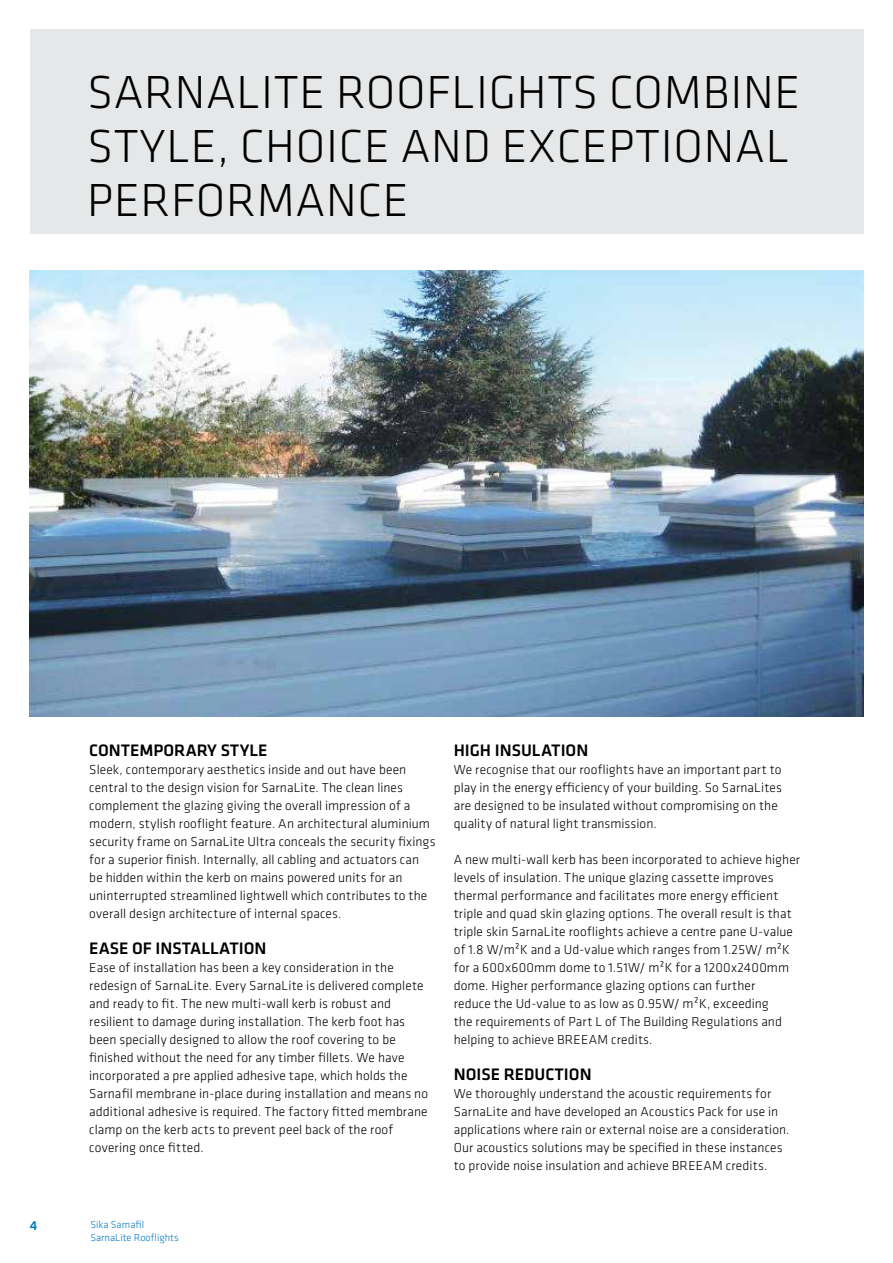
<style>
.page{position:relative;width:893px;height:1263px;background:#fff}
.page>*{position:absolute;margin:0;border:0;box-sizing:border-box;transform-origin:0 0}
.t1{font:300 48px/54px "Klavika";letter-spacing:.015em;color:#000}
.t2{font:500 17.25px "Klavika";color:#000}
.t3{font:300 13.5px/18px "Klavika";letter-spacing:.01em;color:#000}
.t4{font:500 13.5px "Klavika";color:#0079c1}
.t5{font:300 10.5px/12.6px "Klavika";color:#0079c1}
</style>
<div class="page">
<div style="left:30px;top:30px;width:833px;height:204px;background:#e6e7e8"></div>
<img style="left:30px;top:270px;width:833px;height:447px">
<h1 class="t1" style="left:87px;top:65px;width:714px">SARNALITE ROOFLIGHTS COMBINE<br>STYLE, CHOICE AND EXCEPTIONAL<br>PERFORMANCE</h1>
<p class="t2" style="left:89px;top:739px;width:180px">CONTEMPORARY STYLE</p>
<p class="t3" style="left:89px;top:760px;width:348px">Sleek, contemporary aesthetics inside and out have been central to the design vision for SarnaLite. The clean lines complement the glazing giving the overall impression of a modern, stylish rooflight feature. An architectural aluminium security frame on SarnaLite Ultra conceals the security fixings for a superior finish. Internally, all cabling and actuators can be hidden within the kerb on mains powered units for an uninterrupted streamlined lightwell which contributes to the overall design architecture of internal spaces.</p>
<p class="t2" style="left:89px;top:937px;width:179px">EASE OF INSTALLATION</p>
<p class="t3" style="left:89px;top:958px;width:340px">Ease of installation has been a key consideration in the redesign of SarnaLite. Every SarnaLite is delivered complete and ready to fit. The new multi-wall kerb is robust and resilient to damage during installation. The kerb foot has been specially designed to allow the roof covering to be finished without the need for any timber fillets. We have incorporated a pre applied adhesive tape, which holds the Sarnafil membrane in-place during installation and means no additional adhesive is required. The factory fitted membrane clamp on the kerb acts to prevent peel back of the roof covering once fitted.</p>
<p class="t4" style="left:30px;top:1217px;width:9px">4</p>
<p class="t5" style="left:91px;top:1218px;width:90px">Sika Sarnafil<br>SarnaLite Rooflights</p>
<p class="t2" style="left:454px;top:739px;width:136px">HIGH INSULATION</p>
<p class="t3" style="left:454px;top:760px;width:330px">We recognise that our rooflights have an important part to play in the energy efficiency of your building. So SarnaLites are designed to be insulated without compromising on the quality of natural light transmission.</p>
<p class="t3" style="left:454px;top:850px;width:348px">A new multi-wall kerb has been incorporated to achieve higher levels of insulation. The unique glazing cassette improves thermal performance and facilitates more energy efficient triple and quad skin glazing options. The overall result is that triple skin SarnaLite rooflights achieve a centre pane U-value of 1.8 W/m²K and a Ud-value which ranges from 1.25W/ m²K for a 600x600mm dome to 1.51W/ m²K for a 1200x2400mm dome. Higher performance glazing options can further<br>reduce the Ud-value to as low as 0.95W/ m²K, exceeding<br>the requirements of Part L of The Building Regulations and helping to achieve BREEAM credits.</p>
<p class="t2" style="left:454px;top:1063px;width:139px">NOISE REDUCTION</p>
<p class="t3" style="left:454px;top:1084px;width:337px">We thoroughly understand the acoustic requirements for SarnaLite and have developed an Acoustics Pack for use in applications where rain or external noise are a consideration.<br>Our acoustics solutions may be specified in these instances to provide noise insulation and achieve BREEAM credits.</p>
</div>
